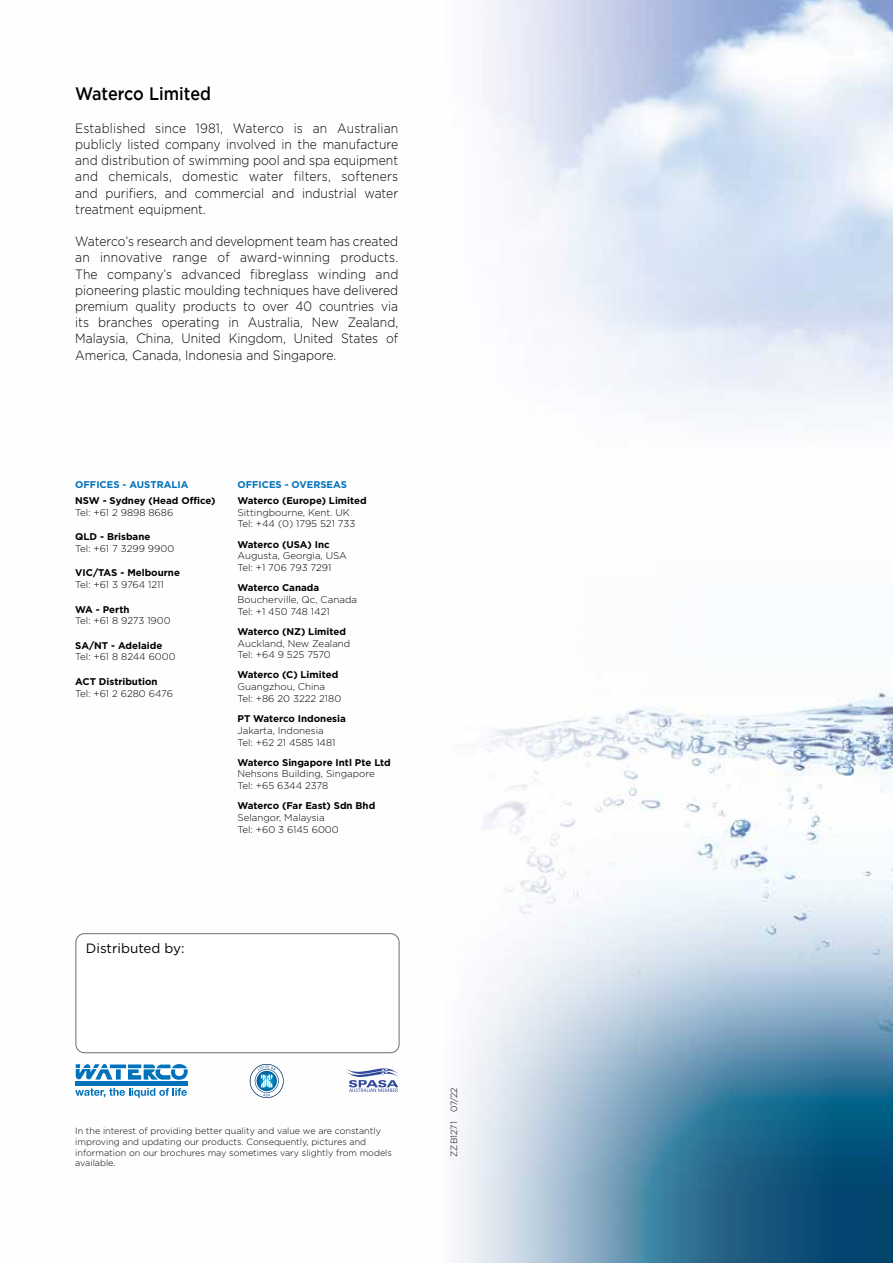
<style>
.page{position:relative;width:893px;height:1263px;background:#fff}
.page>*{position:absolute;margin:0;border:0;box-sizing:border-box;transform-origin:0 0}
.t1{font:500 18px "Gotham";letter-spacing:-.005em;color:#000;scale:.9 1}
.t2{font:300 13.5px/16.2px "Gotham HTF";color:#000;text-align:justify;scale:.9 1}
.t3{font:13.5px "Gotham HTF";color:#000}
.t4{font:300 9.75px/11.7px "Gotham HTF";color:#000}
.t5{font:700 9.75px "Gotham HTF";color:#000}
.t6{font:700 9.75px "Gotham HTF";color:#0072bc}
.t7{font:300 9px/10.8px "Gotham HTF";color:#000}
</style>
<div class="page">
<img style="left:75px;top:0;width:818px;height:1263px">
<svg style="left:76px;top:1064px;width:112px;height:16px"></svg>
<hr style="left:76px;top:1081px;width:112px;height:4px;background:#0072bc">
<svg style="left:75px;top:1088px;width:112px;height:10px"></svg>
<div style="left:76px;top:934px;width:323px;height:119px;background:#fff;border-radius:9px"></div>
<div style="left:76px;top:933px;width:323px;height:120px;border:1px solid #6d6e71;border-radius:9px"></div>
<svg style="left:250px;top:1064px;width:34px;height:34px"></svg>
<svg style="left:346px;top:1068px;width:52px;height:24px"></svg>
<h1 class="t1" style="left:75px;top:82px;width:152px">Waterco Limited</h1>
<p class="t2" style="left:75px;top:120px;width:360px">Established since 1981, Waterco is an Australian publicly listed company involved in the manufacture and distribution of swimming pool and spa equipment and chemicals, domestic water filters, softeners and purifiers, and commercial and industrial water treatment equipment.</p>
<p class="t2" style="left:75px;top:233px;width:360px">Waterco’s research and development team has created an innovative range of award-winning products.<br>The company’s advanced fibreglass winding and pioneering plastic moulding techniques have delivered premium quality products to over 40 countries via its branches operating in Australia, New Zealand, Malaysia, China, United Kingdom, United States of America, Canada, Indonesia and Singapore.</p>
<p class="t6" style="left:75px;top:479px;width:115px">OFFICES - AUSTRALIA</p>
<p class="t5" style="left:75px;top:495px;width:142px">NSW - Sydney (Head Office)</p>
<p class="t4" style="left:75px;top:506px;width:100px">Tel: +61 2 9898 8686</p>
<p class="t5" style="left:75px;top:531px;width:77px">QLD - Brisbane</p>
<p class="t4" style="left:75px;top:542px;width:101px">Tel: +61 7 3299 9900</p>
<p class="t5" style="left:75px;top:567px;width:106px">VIC/TAS - Melbourne</p>
<p class="t4" style="left:75px;top:579px;width:90px">Tel: +61 3 9764 1211</p>
<p class="t5" style="left:75px;top:603px;width:56px">WA - Perth</p>
<p class="t4" style="left:75px;top:615px;width:97px">Tel: +61 8 9273 1900</p>
<p class="t5" style="left:75px;top:640px;width:89px">SA/NT - Adelaide</p>
<p class="t4" style="left:75px;top:651px;width:102px">Tel: +61 8 8244 6000</p>
<p class="t5" style="left:75px;top:676px;width:84px">ACT Distribution</p>
<p class="t4" style="left:75px;top:687px;width:99px">Tel: +61 2 6280 6476</p>
<p class="t6" style="left:237px;top:479px;width:111px">OFFICES - OVERSEAS</p>
<p class="t5" style="left:237px;top:495px;width:131px">Waterco (Europe) Limited</p>
<p class="t4" style="left:237px;top:506px;width:119px">Sittingbourne, Kent. UK<br>Tel: +44 (0) 1795 521 733</p>
<p class="t5" style="left:237px;top:539px;width:94px">Waterco (USA) Inc</p>
<p class="t4" style="left:237px;top:550px;width:111px">Augusta, Georgia, USA<br>Tel: +1 706 793 7291</p>
<p class="t5" style="left:237px;top:582px;width:83px">Waterco Canada</p>
<p class="t4" style="left:237px;top:593px;width:121px">Boucherville, Qc, Canada<br>Tel: +1 450 748 1421</p>
<p class="t5" style="left:237px;top:626px;width:110px">Waterco (NZ) Limited</p>
<p class="t4" style="left:237px;top:637px;width:114px">Auckland, New Zealand<br>Tel: +64 9 525 7570</p>
<p class="t5" style="left:237px;top:669px;width:102px">Waterco (C) Limited</p>
<p class="t4" style="left:237px;top:681px;width:105px">Guangzhou, China<br>Tel: +86 20 3222 2180</p>
<p class="t5" style="left:237px;top:713px;width:110px">PT Waterco Indonesia</p>
<p class="t4" style="left:237px;top:724px;width:99px">Jakarta, Indonesia<br>Tel: +62 21 4585 1481</p>
<p class="t5" style="left:237px;top:757px;width:155px">Waterco Singapore Intl Pte Ltd</p>
<p class="t4" style="left:237px;top:768px;width:139px">Nehsons Building, Singapore<br>Tel: +65 6344 2378</p>
<p class="t5" style="left:237px;top:800px;width:139px">Waterco (Far East) Sdn Bhd</p>
<p class="t4" style="left:237px;top:812px;width:103px">Selangor, Malaysia<br>Tel: +60 3 6145 6000</p>
<p class="t3" style="left:86px;top:941px;width:100px">Distributed by:</p>
<p class="t7" style="left:75px;top:1125px;width:318px">In the interest of providing better quality and value we are constantly improving and updating our products. Consequently, pictures and information on our brochures may sometimes vary slightly from models available.</p>
<p class="t7" style="left:448px;top:1157px;width:71px;rotate:-90deg">ZZB1271 07/22</p>
</div>
